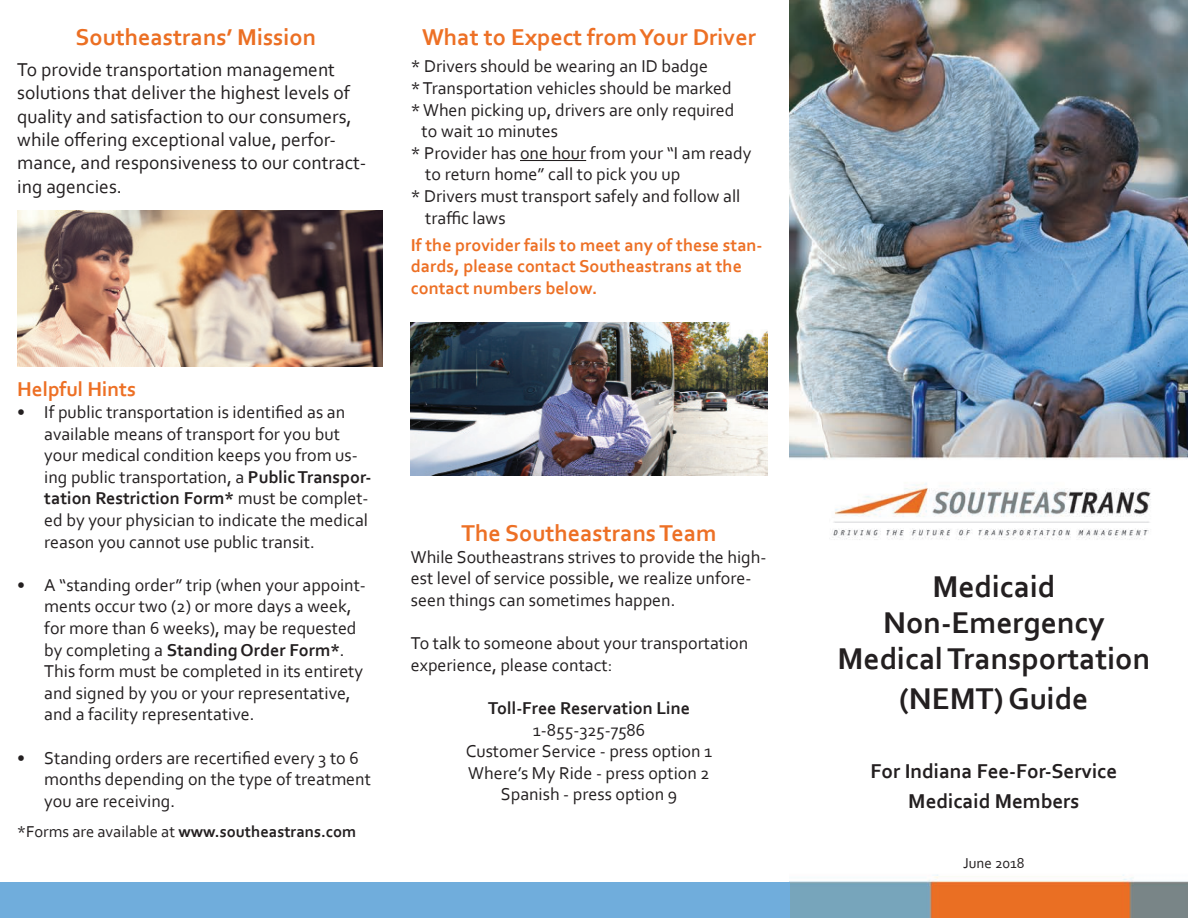
<style>
.page{position:relative;width:1188px;height:918px;background:#fff}
.page>*{position:absolute;margin:0;border:0;box-sizing:border-box;transform-origin:0 0}
.t1{font:700 31.5px/36px "Corbel";color:#231f20;text-align:center}
.t2{font:700 24px "Corbel";color:#ed7025}
.t3{font:700 24px "Corbel";color:#eb6f23}
.t4{font:700 21px/30px "Corbel";color:#231f20;text-align:center}
.t5{font:700 21px "Corbel";color:#ed7025}
.t6{font:19.5px/23.4px "Corbel";color:#231f20}
.t7{font:18px/21.6px "Corbel";color:#231f20}
.t8{font:700 18px/21.6px "Corbel";color:#ed7025}
.t9{font:700 18px/21.6px "Corbel";color:#231f20;text-align:center}
.t10{font:700 16.5px "Corbel";color:#231f20}
.t11{font:15px "Corbel";color:#231f20}
.s1{font-weight:700}
.s2{font-weight:400}
</style>
<div class="page">
<img style="left:789px;top:0;width:399px;height:918px">
<div style="left:0;top:882px;width:790px;height:36px;background:#70addc"></div>
<hr style="left:520px;top:160px;width:66px;height:1px;background:#231f20">
<img style="left:411px;top:322px;width:357px;height:153px">
<img style="left:17px;top:210px;width:365px;height:157px">
<p class="t3" style="left:76px;top:22px;width:242px">Southeastrans’ Mission</p>
<p class="t6" style="left:17px;top:57px;width:350px">To provide transportation management solutions that deliver the highest levels of quality and satisfaction to our consumers, while offering exceptional value, perfor&shy;mance, and responsiveness to our contract&shy;ing agencies.</p>
<p class="t5" style="left:17px;top:376px;width:120px">Helpful Hints</p>
<p class="t7" style="left:44px;top:401px;width:329px;text-indent:-27px">• If public transportation is identified as an available means of transport for you but your medical condition keeps you from us&shy;ing public transportation, a <span class="s1">Public Transpor&shy;tation Restriction Form*</span> must be complet&shy;ed by your physician to indicate the medical reason you cannot use public transit.</p>
<p class="t7" style="left:44px;top:573px;width:323px;text-indent:-27px">• A “standing order” trip (when your appoint&shy;ments occur two (2) or more days a week, for more than 6 weeks), may be requested by completing a <span class="s1">Standing Order Form*</span>.<br>This form must be completed in its entirety and signed by you or your representative, and a facility representative.</p>
<p class="t7" style="left:44px;top:746px;width:328px;text-indent:-27px">• Standing orders are recertified every 3 to 6 months depending on the type of treatment you are receiving.</p>
<p class="t10" style="left:17px;top:821px;width:341px"><span class="s2">*Forms are available at</span> www.southeastrans.com</p>
<p class="t2" style="left:422px;top:22px;width:336px">What to Expect from Your Driver</p>
<p class="t7" style="left:411px;top:55px;width:299px">* Drivers should be wearing an ID badge</p>
<p class="t7" style="left:411px;top:77px;width:322px">* Transportation vehicles should be marked</p>
<p class="t7" style="left:422px;top:98px;width:314px;text-indent:-11px">* When picking up, drivers are only required to wait 10 minutes</p>
<p class="t7" style="left:425px;top:142px;width:328px;text-indent:-14px">* Provider has one hour from your “I am ready to return home” call to pick you up</p>
<p class="t7" style="left:425px;top:185px;width:317px;text-indent:-14px">* Drivers must transport safely and follow all traffic laws</p>
<p class="t8" style="left:411px;top:233px;width:353px">If the provider fails to meet any of these stan&shy;dards, please contact Southeastrans at the contact numbers below.</p>
<p class="t2" style="left:461px;top:518px;width:257px">The Southeastrans Team</p>
<p class="t7" style="left:411px;top:546px;width:357px">While Southeastrans strives to provide the high&shy;est level of service possible, we realize unfore&shy;seen things can sometimes happen.</p>
<p class="t7" style="left:411px;top:632px;width:339px">To talk to someone about your transportation experience, please contact:</p>
<p class="t9" style="left:488px;top:697px;width:203px">Toll-Free Reservation Line<br><span class="s2">1-855-325-7586</span></p>
<p class="t7" style="left:466px;top:740px;width:248px">Customer Service - press option 1</p>
<p class="t7" style="left:468px;top:762px;width:243px">Where’s My Ride - press option 2</p>
<p class="t7" style="left:501px;top:783px;width:178px">Spanish - press option 9</p>
<p class="t1" style="left:883px;top:568px;width:223px">Medicaid<br>Non-Emergency</p>
<p class="t1" style="left:838px;top:640px;width:314px">Medical Transportation</p>
<p class="t1" style="left:899px;top:679px;width:191px">(NEMT) Guide</p>
<p class="t4" style="left:870px;top:756px;width:248px">For Indiana Fee-For-Service<br>Medicaid Members</p>
<p class="t11" style="left:963px;top:854px;width:63px">June 2018</p>
</div>
